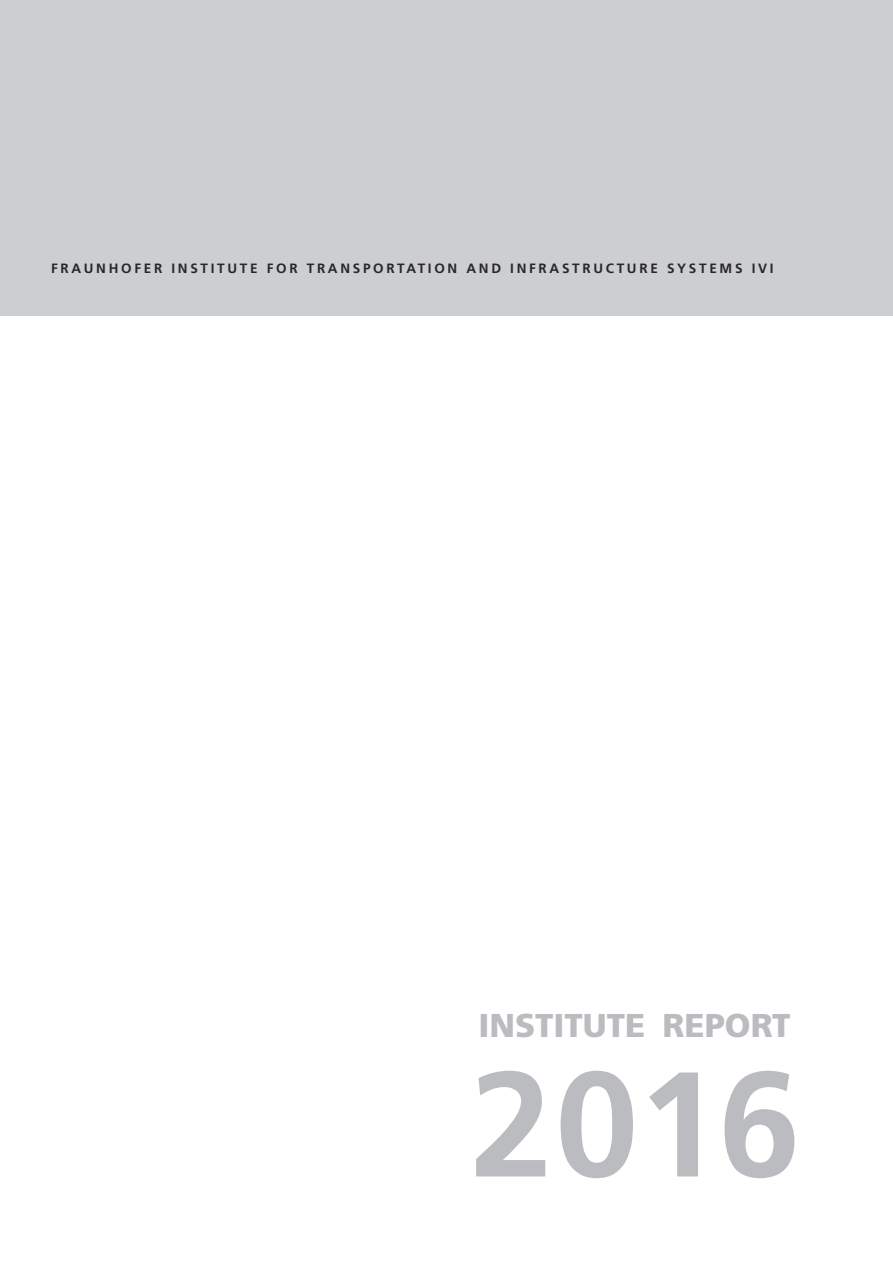
<style>
.page{position:relative;width:893px;height:1263px;background:#fff}
.page>*{position:absolute;margin:0;border:0;box-sizing:border-box;transform-origin:0 0}
.t1{font:700 148.95px "Frutiger LT Com";color:#babcbf}
.t2{font:900 33px "Frutiger LT Com";color:#babcbf}
.t3{font:700 13.5px "Frutiger LT Com";letter-spacing:.2em;color:#282828}
</style>
<div class="page">
<div style="left:0;top:0;width:893px;height:315px;background:#cdced2"></div>
<p class="t3" style="left:51px;top:260px;width:724px">FRAUNHOFER INSTITUTE FOR TRANSPORTATION AND INFRASTRUCTURE SYSTEMS IVI</p>
<h2 class="t2" style="left:478px;top:1006px;width:314px">INSTITUTE REPORT</h2>
<h1 class="t1" style="left:470px;top:1037px;width:332px">2016</h1>
</div>
